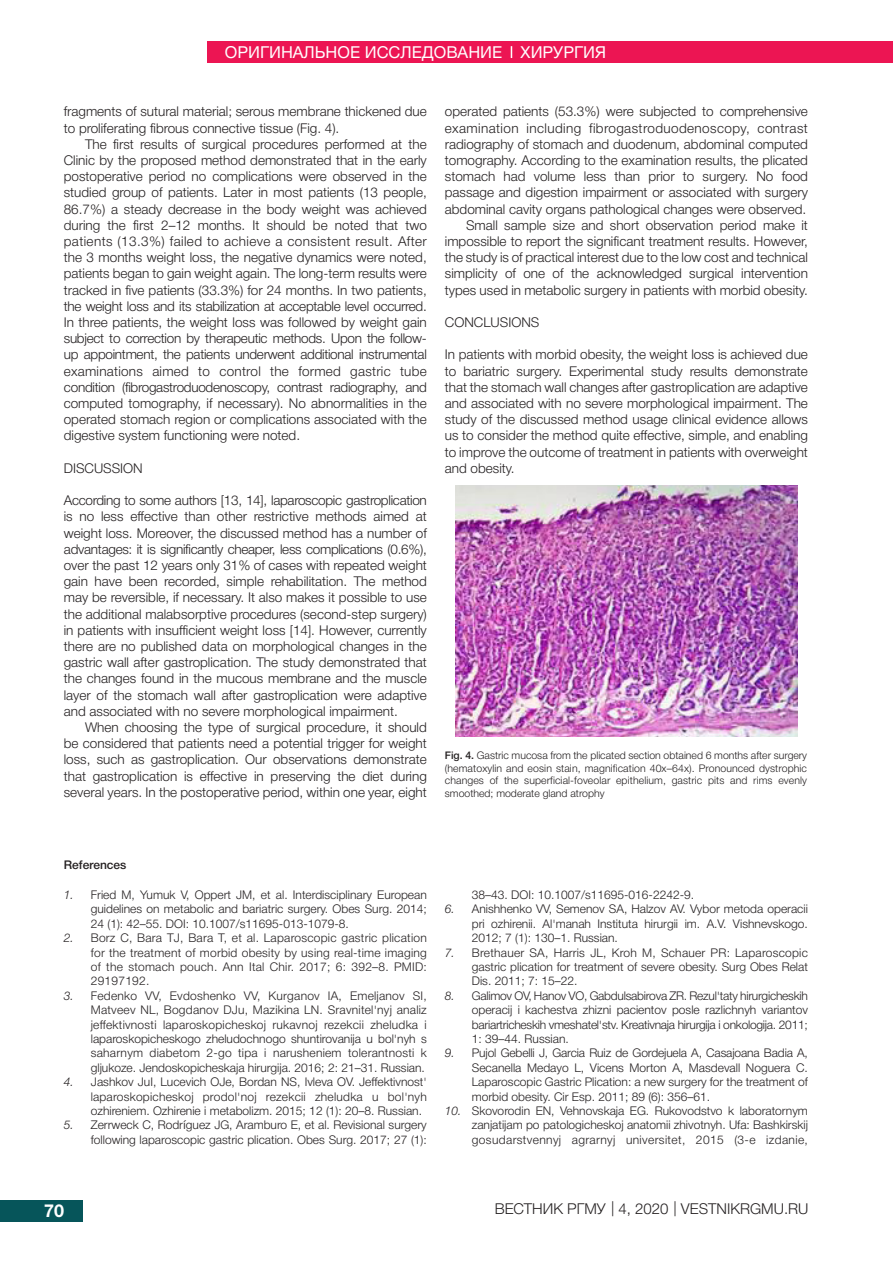
<style>
.page{position:relative;width:893px;height:1263px;background:#fff}
.page>*{position:absolute;margin:0;border:0;box-sizing:border-box;transform-origin:0 0}
.t1{font:700 18px "Helvetica Neue Cyr";color:#fff}
.t2{font:16.5px "Helvetica Neue Cyr";color:#fff}
.t3{font:300 15px "Helvetica Neue Cyr";color:#231f20}
.t4{font:300 13.5px/16.2px "Helvetica Neue Cyr";color:#231f20;text-align:justify}
.t5{font:300 12px/14.4px "Helvetica Neue Cyr";color:#231f20;text-align:justify}
.t6{font:500 12px "Helvetica Neue Cyr";color:#231f20}
.t7{font:300 10.5px/12.6px "Helvetica Neue Cyr";color:#231f20;text-align:justify}
.s1{font-weight:500}
.s2{font-style:italic}
.s3{font-family:"Kalinga";font-weight:400}
</style>
<div class="page">
<div style="left:207px;top:41px;width:686px;height:22px;background:#ec1553"></div>
<div style="left:0;top:1200px;width:83px;height:21px;background:#06555a"></div>
<svg style="left:511px;top:46px;width:1px;height:12px"></svg>
<img style="left:455px;top:485px;width:343px;height:252px">
<p class="t2" style="left:225px;top:43px;width:383px">ОРИГИНАЛЬНОЕ ИССЛЕДОВАНИЕ ХИРУРГИЯ</p>
<p class="t4" style="left:64px;top:104px;width:365px">fragments of sutural material; serous membrane thickened due to proliferating fibrous connective tissue (Fig. 4).</p>
<p class="t4" style="left:64px;top:136px;width:365px;text-indent:21px">The first results of surgical procedures performed at the Clinic by the proposed method demonstrated that in the early postoperative period no complications were observed in the studied group of patients. Later in most patients (13 people, 86.7%) a steady decrease in the body weight was achieved during the first 2–12 months. It should be noted that two patients (13.3%) failed to achieve a consistent result. After the 3 months weight loss, the negative dynamics were noted, patients began to gain weight again. The long-term results were tracked in five patients (33.3%) for 24 months. In two patients, the weight loss and its stabilization at acceptable level occurred.<br>In three patients, the weight loss was followed by weight gain subject to correction by therapeutic methods. Upon the follow&shy;up appointment, the patients underwent additional instrumental examinations aimed to control the formed gastric tube condition (fibrogastroduodenoscopy, contrast radiography, and computed tomography, if necessary). No abnormalities in the operated stomach region or complications associated with the digestive system functioning were noted.</p>
<p class="t4" style="left:64px;top:460px;width:81px">DISCUSSION</p>
<p class="t4" style="left:64px;top:492px;width:365px">According to some authors [13, 14], laparoscopic gastroplication is no less effective than other restrictive methods aimed at weight loss. Moreover, the discussed method has a number of advantages: it is significantly cheaper, less complications (0.6%), over the past 12 years only 31% of cases with repeated weight gain have been recorded, simple rehabilitation. The method may be reversible, if necessary. It also makes it possible to use the additional malabsorptive procedures (second-step surgery) in patients with insufficient weight loss [14]. However, currently there are no published data on morphological changes in the gastric wall after gastroplication. The study demonstrated that the changes found in the mucous membrane and the muscle layer of the stomach wall after gastroplication were adaptive and associated with no severe morphological impairment.</p>
<p class="t4" style="left:64px;top:719px;width:365px;text-indent:21px">When choosing the type of surgical procedure, it should be considered that patients need a potential trigger for weight loss, such as gastroplication. Our observations demonstrate that gastroplication is effective in preserving the diet during several years. In the postoperative period, within one year, eight</p>
<p class="t4" style="left:445px;top:104px;width:365px">operated patients (53.3%) were subjected to comprehensive examination including fibrogastroduodenoscopy, contrast radiography of stomach and duodenum, abdominal computed tomography. According to the examination results, the plicated stomach had volume less than prior to surgery. No food passage and digestion impairment or associated with surgery abdominal cavity organs pathological changes were observed.</p>
<p class="t4" style="left:445px;top:217px;width:365px;text-indent:21px">Small sample size and short observation period make it impossible to report the significant treatment results. However, the study is of practical interest due to the low cost and technical simplicity of one of the acknowledged surgical intervention types used in metabolic surgery in patients with morbid obesity.</p>
<p class="t4" style="left:445px;top:314px;width:96px">CONCLUSIONS</p>
<p class="t4" style="left:445px;top:347px;width:365px">In patients with morbid obesity, the weight loss is achieved due to bariatric surgery. Experimental study results demonstrate that the stomach wall changes after gastroplication are adaptive and associated with no severe morphological impairment. The study of the discussed method usage clinical evidence allows us to consider the method quite effective, simple, and enabling to improve the outcome of treatment in patients with overweight and obesity.</p>
<p class="t7" style="left:445px;top:749px;width:364px"><span class="s1">Fig. 4.</span> Gastric mucosa from the plicated section obtained 6 months after surgery (hematoxylin and eosin stain, magnification 40х–64х). Pronounced dystrophic changes of the superficial-foveolar epithelium, gastric pits and rims evenly smoothed; moderate gland atrophy</p>
<p class="t6" style="left:64px;top:858px;width:64px">References</p>
<p class="t5" style="left:91px;top:888px;width:338px;text-indent:-27px"><span class="s2">1.</span> Fried M, Yumuk V, Oppert JM, et al. Interdisciplinary European guidelines on metabolic and bariatric surgery. Obes Surg. 2014; 24 (1): 42–55. DOI: 10.1007/s11695-013-1079-8.</p>
<p class="t5" style="left:91px;top:931px;width:338px;text-indent:-27px"><span class="s2">2.</span> Borz C, Bara TJ, Bara T, et al. Laparoscopic gastric plication for the treatment of morbid obesity by using real-time imaging of the stomach pouch. Ann Ital Chir. 2017; 6: 392–8. PMID:<br>29197192.</p>
<p class="t5" style="left:91px;top:988px;width:338px;text-indent:-27px"><span class="s2">3.</span> Fedenko VV, Evdoshenko VV, Kurganov IA, Emeljanov SI, Matveev NL, Bogdanov DJu, Mazikina LN. Sravnitel'nyj analiz jeffektivnosti laparoskopicheskoj rukavnoj rezekcii zheludka i laparoskopicheskogo zheludochnogo shuntirovanija u bol'nyh s saharnym diabetom 2-go tipa i narusheniem tolerantnosti k gljukoze. Jendoskopicheskaja hirurgija. 2016; 2: 21–31. Russian.</p>
<p class="t5" style="left:91px;top:1075px;width:338px;text-indent:-27px"><span class="s2">4.</span> Jashkov JuI, Lucevich OJe, Bordan NS, Ivleva OV. Jeffektivnost' laparoskopicheskoj prodol'noj rezekcii zheludka u bol'nyh ozhireniem. Ozhirenie i metabolizm. 2015; 12 (1): 20–8. Russian.</p>
<p class="t5" style="left:64px;top:1118px;width:365px;text-align:right"><span class="s2">5.</span> Zerrweck C, Rodr<span class="s3">í</span>guez JG, Aramburo E, et al. Revisional surgery following laparoscopic gastric plication. Obes Surg. 2017; 27 (1):</p>
<p class="t5" style="left:472px;top:888px;width:224px">38–43. DOI: 10.1007/s11695-016-2242-9.</p>
<p class="t5" style="left:472px;top:902px;width:338px;text-indent:-27px"><span class="s2">6.</span> Anishhenko VV, Semenov SA, Halzov AV. Vybor metoda operacii pri ozhirenii. Al'manah Instituta hirurgii im. A.V. Vishnevskogo.<br>2012; 7 (1): 130–1. Russian.</p>
<p class="t5" style="left:472px;top:945px;width:338px;text-indent:-27px"><span class="s2">7.</span> Brethauer SA, Harris JL, Kroh M, Schauer PR: Laparoscopic gastric plication for treatment of severe obesity. Surg Obes Relat Dis. 2011; 7: 15–22.</p>
<p class="t5" style="left:472px;top:988px;width:338px;text-indent:-27px"><span class="s2">8.</span> Galimov OV, Hanov VO, Gabdulsabirova ZR. Rezul'taty hirurgicheskih operacij i kachestva zhizni pacientov posle razlichnyh variantov bariartricheskih vmeshatel'stv. Kreativnaja hirurgija i onkologija. 2011; 1: 39–44. Russian.</p>
<p class="t5" style="left:472px;top:1046px;width:338px;text-indent:-27px"><span class="s2">9.</span> Pujol Gebelli J, Garcia Ruiz de Gordejuela A, Casajoana Badia A, Secanella Medayo L, Vicens Morton A, Masdevall Noguera C.<br>Laparoscopic Gastric Plication: a new surgery for the treatment of morbid obesity. Cir Esp. 2011; 89 (6): 356–61.</p>
<p class="t5" style="left:472px;top:1104px;width:338px;text-indent:-27px"><span class="s2">10.</span> Skovorodin EN, Vehnovskaja EG. Rukovodstvo k laboratornym zanjatijam po patologicheskoj anatomii zhivotnyh. Ufa: Bashkirskij gosudarstvennyj agrarnyj universitet, 2015 (3-e izdanie,</p>
<h1 class="t1" style="left:44px;top:1200px;width:22px">70</h1>
<p class="t3" style="left:611px;top:1199px;width:5px">|</p>
<p class="t3" style="left:674px;top:1199px;width:5px">|</p>
<p class="t3" style="left:495px;top:1200px;width:315px">ВЕСТНИК РГМУ 4, 2020 VESTNIKRGMU.RU</p>
</div>
